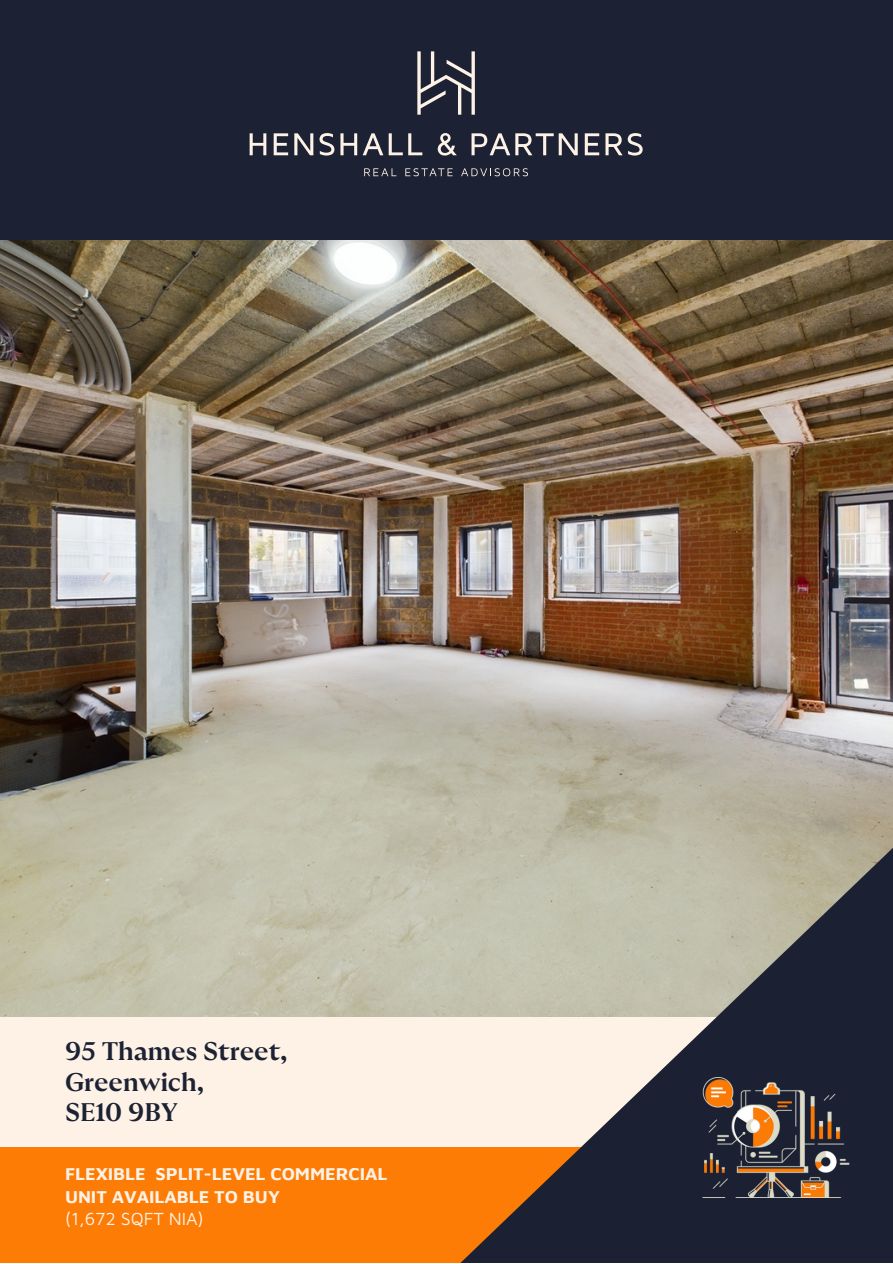
<style>
.page{position:relative;width:893px;height:1264px;background:#fff}
.page>*{position:absolute;margin:0;border:0;box-sizing:border-box;transform-origin:0 0}
.t1{font:700 25.5px "GT Ultra Fine";color:#1c2234}
.t2{font:700 18px/22.5px "Maven Pro";letter-spacing:-.005em;color:#fef2e6}
.t3{font:18px "Maven Pro";letter-spacing:-.005em;color:#fef2e6}
</style>
<div class="page">
<img style="left:0;top:240px;width:892px;height:777px">
<div style="left:0;top:1146px;width:892px;height:116px;background:#fd7c05"></div>
<div style="left:0;top:1017px;width:892px;height:129px;background:#fef2e6"></div>
<svg style="left:446px;top:836px;width:446px;height:426px"></svg>
<div style="left:0;top:0;width:892px;height:240px;background:#1c2234"></div>
<svg style="left:364px;top:168px;width:32px;height:8px"></svg>
<svg style="left:405px;top:168px;width:47px;height:8px"></svg>
<svg style="left:461px;top:168px;width:67px;height:8px"></svg>
<svg style="left:417px;top:51px;width:58px;height:64px"></svg>
<svg style="left:249px;top:133px;width:17px;height:22px"></svg>
<svg style="left:274px;top:133px;width:14px;height:22px"></svg>
<svg style="left:294px;top:133px;width:19px;height:22px"></svg>
<svg style="left:319px;top:133px;width:15px;height:22px"></svg>
<svg style="left:340px;top:133px;width:82px;height:22px"></svg>
<svg style="left:437px;top:133px;width:20px;height:22px"></svg>
<svg style="left:471px;top:133px;width:106px;height:22px"></svg>
<svg style="left:584px;top:133px;width:15px;height:22px"></svg>
<svg style="left:605px;top:133px;width:37px;height:22px"></svg>
<img style="left:695px;top:1077px;width:161px;height:120px">
<p class="t1" style="left:65px;top:1039px;width:224px">95 Thames Street,</p>
<p class="t1" style="left:65px;top:1069px;width:141px">Greenwich,</p>
<p class="t1" style="left:65px;top:1100px;width:114px">SE10 9BY</p>
<p class="t2" style="left:65px;top:1162px;width:324px">FLEXIBLE SPLIT-LEVEL COMMERCIAL<br>UNIT AVAILABLE TO BUY</p>
<p class="t3" style="left:65px;top:1207px;width:140px">(1,672 SQFT NIA)</p>
</div>
